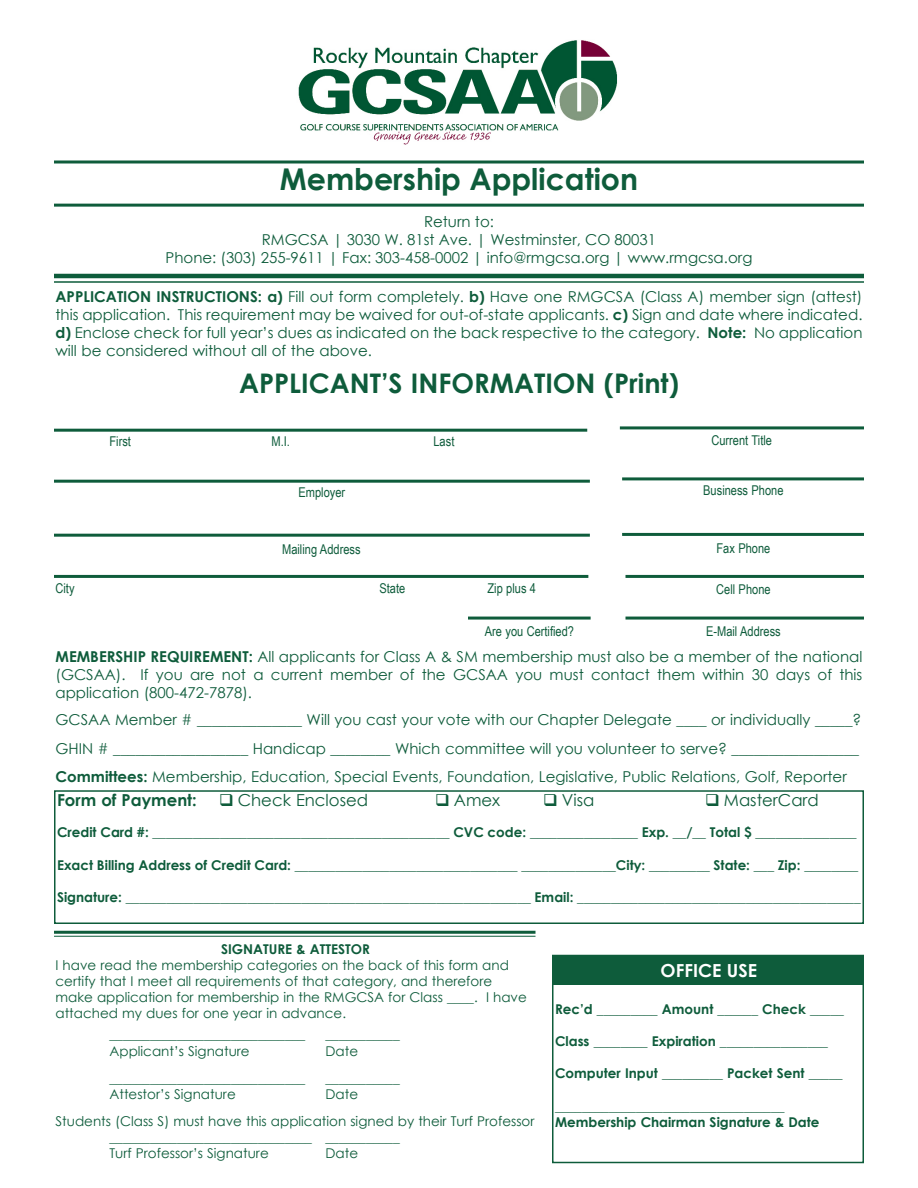
<style>
.page{position:relative;width:918px;height:1188px;background:#fff}
.page>*{position:absolute;margin:0;border:0;box-sizing:border-box;transform-origin:0 0}
.t1{font:700 30px "Century Gothic";color:#0e5c3b}
.t2{font:700 27px "Century Gothic";color:#0e5c3b}
.t3{font:700 18px "Century Gothic";color:#fff}
.t4{font:16.5px "Century Gothic";color:#0e5c3b}
.t5{font:700 16.5px "Century Gothic";color:#0e5c3b}
.t6{font:15px/18px "Century Gothic";color:#0e5c3b;text-align:justify}
.t7{font:700 13.5px "Century Gothic";color:#0e5c3b}
.t8{font:13.5px/16.2px "Century Gothic";color:#0e5c3b}
.t9{font:13.5px "Arial Narrow";color:#0e5c3b}
.s1{font-weight:700}
</style>
<div class="page">
<svg style="left:54px;top:278px;width:810px;height:1px"></svg>
<hr style="left:54px;top:274px;width:810px;height:4px;background:#0e5c3b">
<hr style="left:54px;top:281px;width:810px;height:2px;background:#0e5c3b">
<hr style="left:54px;top:429px;width:533px;height:3px;background:#0e5c3b">
<hr style="left:54px;top:480px;width:536px;height:3px;background:#0e5c3b">
<hr style="left:54px;top:534px;width:536px;height:3px;background:#0e5c3b">
<hr style="left:620px;top:426px;width:244px;height:3px;background:#0e5c3b">
<hr style="left:622px;top:477px;width:242px;height:3px;background:#0e5c3b">
<hr style="left:622px;top:533px;width:242px;height:3px;background:#0e5c3b">
<hr style="left:54px;top:575px;width:534px;height:3px;background:#0e5c3b">
<hr style="left:468px;top:617px;width:123px;height:3px;background:#0e5c3b">
<hr style="left:626px;top:575px;width:238px;height:3px;background:#0e5c3b">
<hr style="left:626px;top:617px;width:238px;height:3px;background:#0e5c3b">
<div style="left:552px;top:955px;width:312px;height:208px;border:2px solid #0e5c3b"></div>
<svg style="left:54px;top:935px;width:482px;height:1px"></svg>
<hr style="left:54px;top:931px;width:482px;height:3px;background:#0e5c3b">
<hr style="left:54px;top:936px;width:482px;height:1px;background:#0e5c3b">
<div style="left:554px;top:956px;width:310px;height:29px;background:#0e5c3b"></div>
<div style="left:54px;top:790px;width:810px;height:134px;border:2px solid #0e5c3b"></div>
<img style="left:298px;top:40px;width:319px;height:105px">
<svg style="left:54px;top:160px;width:810px;height:4px;background:#49846b"></svg>
<hr style="left:54px;top:204px;width:810px;height:3px;background:#0e5c3b">
<p class="t1" style="left:280px;top:156px;width:360px">Membership Application</p>
<p class="t6" style="left:424px;top:212px;width:71px">Return to:</p>
<p class="t6" style="left:262px;top:230px;width:396px">RMGCSA | 3030 W. 81st Ave. | Westminster, CO 80031</p>
<p class="t6" style="left:166px;top:248px;width:588px">Phone: (303) 255-9611 | Fax: 303-458-0002 | info@rmgcsa.org | www.rmgcsa.org</p>
<p class="t6" style="left:56px;top:287px;width:809px"><span class="s1">APPLICATION INSTRUCTIONS: a)</span> Fill out form completely. <span class="s1">b)</span> Have one RMGCSA (Class A) member sign (attest) this application. This requirement may be waived for out-of-state applicants. <span class="s1">c)</span> Sign and date where indicated. <span class="s1">d)</span> Enclose check for full year’s dues as indicated on the back respective to the category. <span class="s1">Note:</span> No application will be considered without all of the above.</p>
<p class="t2" style="left:239px;top:362px;width:441px">APPLICANT’S INFORMATION (Print)</p>
<p class="t9" style="left:110px;top:432px;width:23px">First</p>
<p class="t9" style="left:272px;top:432px;width:20px">M.I.</p>
<p class="t9" style="left:434px;top:432px;width:22px">Last</p>
<p class="t9" style="left:711px;top:430px;width:62px">Current Title</p>
<p class="t9" style="left:299px;top:482px;width:48px">Employer</p>
<p class="t9" style="left:703px;top:480px;width:82px">Business Phone</p>
<p class="t9" style="left:282px;top:540px;width:80px">Mailing Address</p>
<p class="t9" style="left:717px;top:538px;width:55px">Fax Phone</p>
<p class="t9" style="left:56px;top:579px;width:21px">City</p>
<p class="t9" style="left:380px;top:579px;width:27px">State</p>
<p class="t9" style="left:488px;top:579px;width:50px">Zip plus 4</p>
<p class="t9" style="left:716px;top:580px;width:56px">Cell Phone</p>
<p class="t9" style="left:485px;top:621px;width:91px">Are you Certified?</p>
<p class="t9" style="left:706px;top:621px;width:76px">E-Mail Address</p>
<p class="t6" style="left:56px;top:648px;width:809px"><span class="s1">MEMBERSHIP REQUIREMENT:</span> All applicants for Class A &amp; SM membership must also be a member of the national (GCSAA). If you are not a current member of the GCSAA you must contact them within 30 days of this application (800-472-7878).</p>
<p class="t6" style="left:56px;top:711px;width:807px">GCSAA Member # ______________ Will you cast your vote with our Chapter Delegate ____ or individually _____?</p>
<p class="t6" style="left:56px;top:739px;width:805px">GHIN # __________________ Handicap ________ Which committee will you volunteer to serve? _________________</p>
<p class="t6" style="left:56px;top:768px;width:793px"><span class="s1">Committees:</span> Membership, Education, Special Events, Foundation, Legislative, Public Relations, Golf, Reporter</p>
<p class="t5" style="left:57px;top:787px;width:141px">Form of Payment:</p>
<p class="t4" style="left:219px;top:789px;width:151px">❑ Check Enclosed</p>
<p class="t4" style="left:435px;top:789px;width:67px">❑ Amex</p>
<p class="t4" style="left:543px;top:789px;width:53px">❑ Visa</p>
<p class="t4" style="left:705px;top:789px;width:115px">❑ MasterCard</p>
<p class="t7" style="left:57px;top:822px;width:801px">Credit Card #: ____________________________________________ CVC code: ________________ Exp. __/__ Total $ _______________</p>
<p class="t7" style="left:57px;top:854px;width:803px">Exact Billing Address of Credit Card: _________________________________ ______________City: _________ State: ___ Zip: ________</p>
<p class="t7" style="left:57px;top:887px;width:805px">Signature: ____________________________________________________________ Email: __________________________________________</p>
<p class="t7" style="left:221px;top:938px;width:150px">SIGNATURE &amp; ATTESTOR</p>
<p class="t8" style="left:56px;top:957px;width:473px">I have read the membership categories on the back of this form and certify that I meet all requirements of that category, and therefore make application for membership in the RMGCSA for Class ____. I have attached my dues for one year in advance.</p>
<p class="t8" style="left:110px;top:1026px;width:197px">_____________________________</p>
<p class="t8" style="left:326px;top:1026px;width:76px">___________</p>
<p class="t8" style="left:110px;top:1042px;width:142px">Applicant’s Signature</p>
<p class="t8" style="left:326px;top:1042px;width:34px">Date</p>
<p class="t8" style="left:110px;top:1069px;width:197px">_____________________________</p>
<p class="t8" style="left:326px;top:1069px;width:76px">___________</p>
<p class="t8" style="left:110px;top:1086px;width:128px">Attestor’s Signature</p>
<p class="t8" style="left:326px;top:1086px;width:34px">Date</p>
<p class="t8" style="left:56px;top:1112px;width:480px">Students (Class S) must have this application signed by their Turf Professor</p>
<p class="t8" style="left:110px;top:1129px;width:292px">______________________________ ___________</p>
<p class="t8" style="left:110px;top:1145px;width:161px">Turf Professor’s Signature</p>
<p class="t8" style="left:326px;top:1145px;width:34px">Date</p>
<p class="t3" style="left:661px;top:957px;width:98px">OFFICE USE</p>
<p class="t7" style="left:555px;top:998px;width:290px">Rec’d _________ Amount ______ Check _____</p>
<p class="t7" style="left:555px;top:1031px;width:274px">Class ________ Expiration ________________</p>
<p class="t7" style="left:555px;top:1063px;width:289px">Computer Input _________ Packet Sent _____</p>
<p class="t7" style="left:555px;top:1096px;width:231px">__________________________________</p>
<p class="t7" style="left:555px;top:1112px;width:266px">Membership Chairman Signature &amp; Date</p>
</div>
